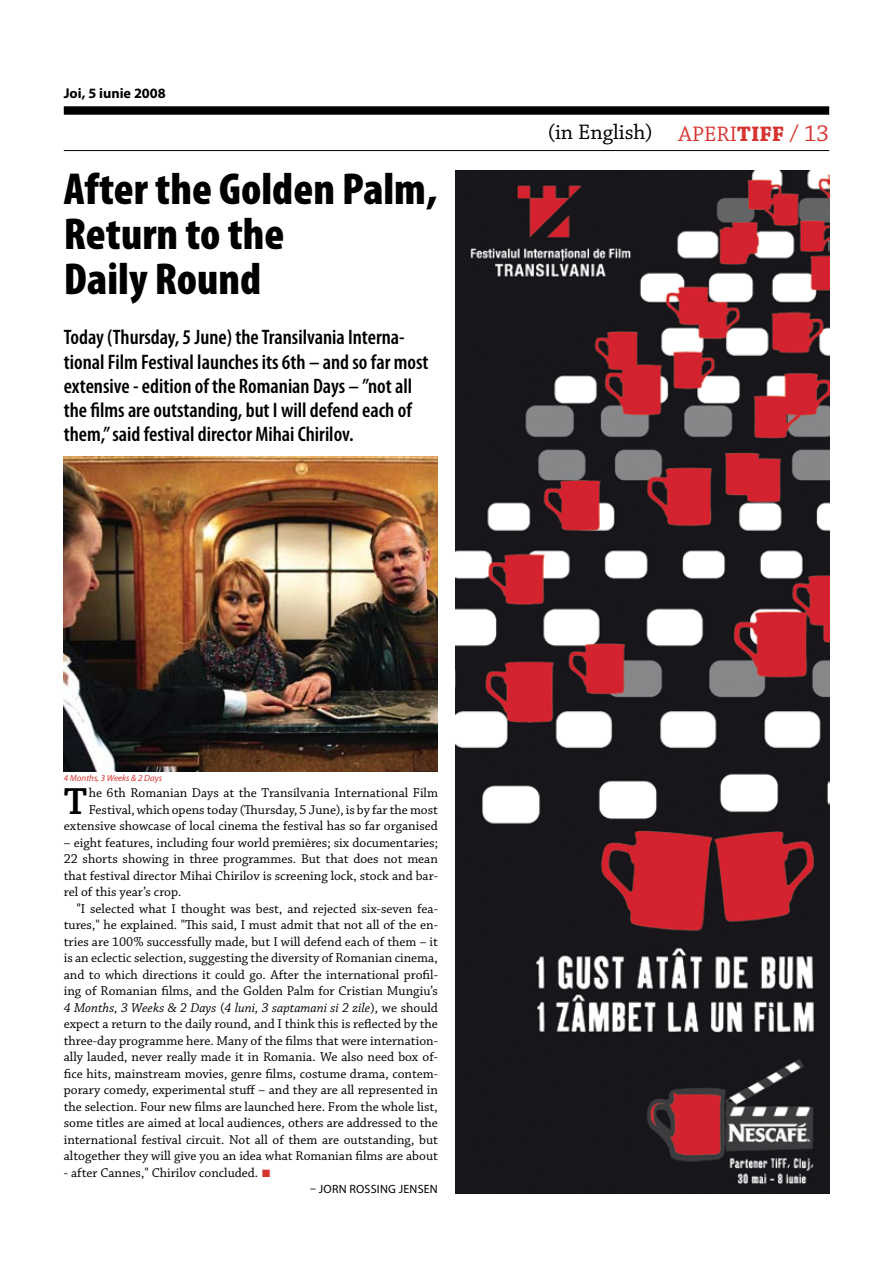
<style>
.page{position:relative;width:893px;height:1263px;background:#fff}
.page>*{position:absolute;margin:0;border:0;box-sizing:border-box;transform-origin:0 0}
.t1{font:900 condensed 45px/45px "Myriad Pro";color:#000}
.t2{font:600 39.75px "Chaparral Pro";color:#000}
.t3{font:22.05px "Chaparral Pro";letter-spacing:.005em;color:#d6332f}
.t4{font:22.05px "Chaparral Pro";color:#000}
.t5{font:600 condensed 21px/24px "Myriad Pro";color:#000}
.t6{font:700 14.25px "Myriad Pro";color:#000}
.t7{font:13.5px/16.5px "Chaparral Pro";color:#000;text-align:justify}
.t8{font:12px "Myriad Pro";letter-spacing:.02em;color:#000}
.t9{font:italic 9px "Myriad Pro";color:#d6332f}
.s1{font-weight:700}
.s2{font-size:24px}
.s3{font-size:13.8px}
.s4{font-style:italic}
.s5{font-family:"Klavika";font-size:15px;color:#d6332f}
</style>
<div class="page">
<div style="left:64px;top:106px;width:765px;height:9px;background:#000"></div>
<hr style="left:64px;top:150px;width:765px;height:1px;background:#000">
<img style="left:455px;top:170px;width:374px;height:1023px">
<img style="left:64px;top:457px;width:374px;height:314px">
<p class="t6" style="left:64px;top:83px;width:103px">Joi, 5 iunie 2008</p>
<h1 class="t1" style="left:64px;top:165px;width:375px">After the Golden Palm,<br>Return to the<br>Daily Round</h1>
<p class="t5" style="left:64px;top:325px;width:366px">Today (Thursday, 5 June) the Transilvania Interna&shy;tional Film Festival launches its 6th – and so far most extensive - edition of the Romanian Days – ”not all the films are outstanding, but I will defend each of them,” said festival director Mihai Chirilov.</p>
<h3 class="t4" style="left:548px;top:120px;width:107px">(in English)</h3>
<h3 class="t3" style="left:679px;top:121px;width:152px">APERI<span class="s1">TIFF</span> <span class="s2">/ 13</span></h3>
<p class="t9" style="left:64px;top:772px;width:100px">4 Months, 3 Weeks &amp; 2 Days</p>
<p class="t7" style="left:64px;top:785px;width:376px;text-align:right">he 6th Romanian Days at the Transilvania International Film<br>Festival, which opens today (Thursday, 5 June), is by far the most extensive showcase of local cinema the festival has so far organised</p>
<p class="t7" style="left:64px;top:835px;width:376px">– eight features, including four world premières; six documentaries; 22 shorts showing in three programmes. But that does not mean that festival director Mihai Chirilov is screening lock, stock and bar&shy;rel of this year’s crop.</p>
<p class="t7" style="left:64px;top:901px;width:376px;text-indent:13px"><span class="s3">"</span>I selected what I thought was best, and rejected six-seven fea&shy;tures," he explained. "This said, I must admit that not all of the en&shy;tries are 100% successfully made, but I will defend each of them – it is an eclectic selection, suggesting the diversity of Romanian cinema, and to which directions it could go. After the international profil&shy;ing of Romanian films, and the Golden Palm for Cristian Mungiu’s <span class="s4">4 Months, 3 Weeks &amp; 2 Days</span> (<span class="s4">4 luni, 3 saptamani si 2 zile</span>), we should expect a return to the daily round, and I think this is reflected by the three-day programme here. Many of the films that were internation&shy;ally lauded, never really made it in Romania. We also need box of&shy;fice hits, mainstream movies, genre films, costume drama, contem&shy;porary comedy, experimental stuff – and they are all represented in the selection. Four new films are launched here. From the whole list, some titles are aimed at local audiences, others are addressed to the international festival circuit. Not all of them are outstanding, but altogether they will give you an idea what Romanian films are about</p>
<p class="t7" style="left:64px;top:1165px;width:209px">- after Cannes," Chirilov concluded. <span class="s5">•</span></p>
<p class="t8" style="left:310px;top:1182px;width:129px">– JORN ROSSING JENSEN</p>
<h2 class="t2" style="left:64px;top:778px;width:25px">T</h2>
</div>
